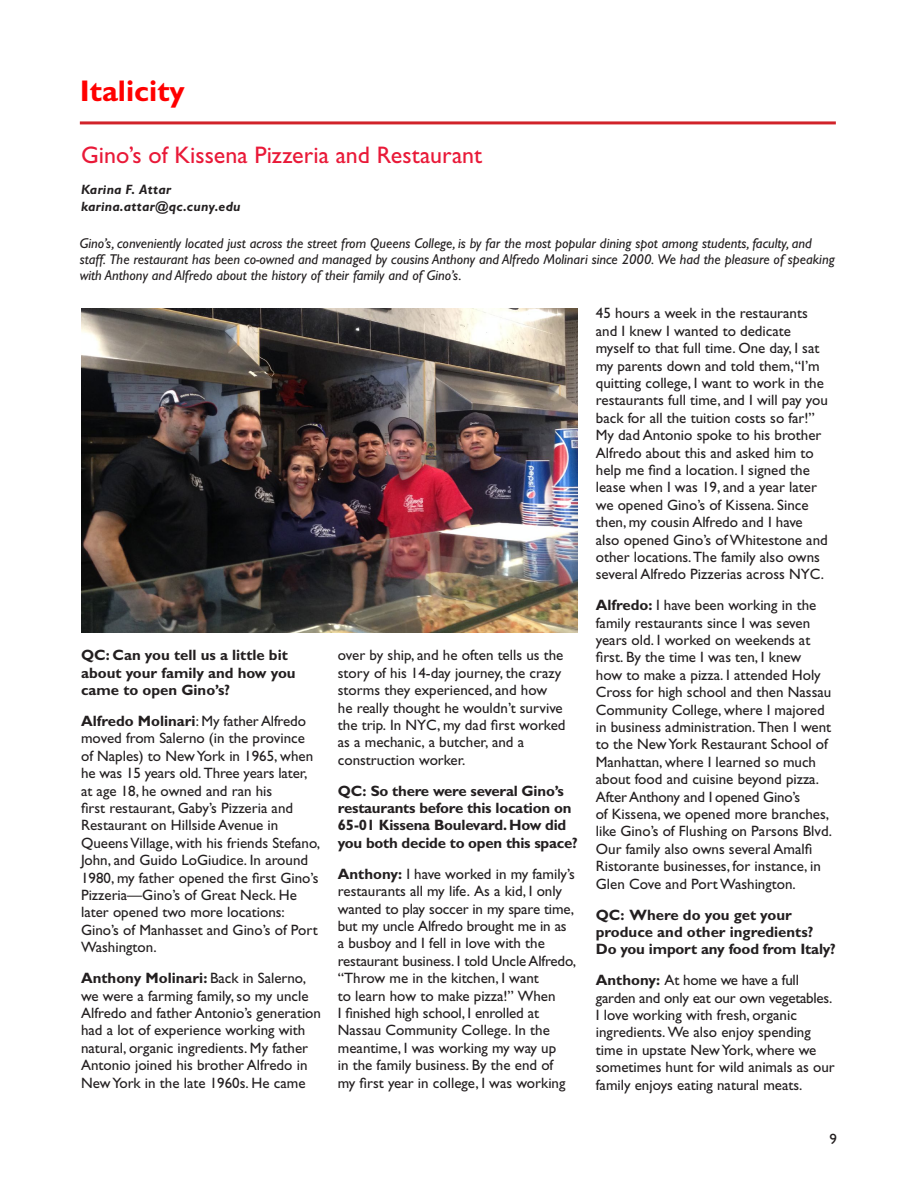
<style>
.page{position:relative;width:918px;height:1188px;background:#fff}
.page>*{position:absolute;margin:0;border:0;box-sizing:border-box;transform-origin:0 0}
.t1{font:700 30px "Gill Sans Std";color:#f00}
.t2{font:24px "Gill Sans Std";color:#e91938}
.t3{font:15px/17.4px "Gill Sans Std";color:#231f20}
.t4{font:700 15px/17.4px "Gill Sans Std";letter-spacing:-.015em;color:#231f20}
.t5{font:italic 14.25px/16.4px "Gill Sans Std";color:#231f20}
.t6{font:italic 700 13.5px/17.2px "Gill Sans Std";letter-spacing:.015em;color:#231f20}
.s1{font-weight:700}
</style>
<div class="page">
<hr style="left:80px;top:121px;width:756px;height:3px;background:#d1232a">
<img style="left:81px;top:308px;width:497px;height:324px">
<p class="t1" style="left:80px;top:74px;width:106px">Italicity</p>
<p class="t2" style="left:81px;top:141px;width:403px">Gino’s of Kissena Pizzeria and Restaurant</p>
<p class="t6" style="left:81px;top:181px;width:161px">Karina F. Attar karina.attar@qc.cuny.edu</p>
<p class="t5" style="left:80px;top:235px;width:756px">Gino’s, conveniently located just across the street from Queens College, is by far the most popular dining spot among students, faculty, and staff. The restaurant has been co-owned and managed by cousins Anthony and Alfredo Molinari since 2000. We had the pleasure of speaking with Anthony and Alfredo about the history of their family and of Gino’s.</p>
<p class="t4" style="left:81px;top:647px;width:216px">QC: Can you tell us a little bit about your family and how you came to open Gino’s?</p>
<p class="t3" style="left:81px;top:712px;width:241px"><span class="s1">Alfredo Molinari</span>: My father Alfredo moved from Salerno (in the province of Naples) to New York in 1965, when he was 15 years old. Three years later, at age 18, he owned and ran his<br>first restaurant, Gaby’s Pizzeria and Restaurant on Hillside Avenue in Queens Village, with his friends Stefano, John, and Guido LoGiudice. In around 1980, my father opened the first Gino’s Pizzeria—Gino’s of Great Neck. He later opened two more locations:<br>Gino’s of Manhasset and Gino’s of Port Washington.</p>
<p class="t3" style="left:81px;top:970px;width:242px"><span class="s1">Anthony Molinari:</span> Back in Salerno, we were a farming family, so my uncle Alfredo and father Antonio’s generation had a lot of experience working with natural, organic ingredients. My father Antonio joined his brother Alfredo in New York in the late 1960s. He came</p>
<p class="t3" style="left:338px;top:647px;width:229px">over by ship, and he often tells us the story of his 14-day journey, the crazy storms they experienced, and how he really thought he wouldn’t survive the trip. In NYC, my dad first worked as a mechanic, a butcher, and a construction worker.</p>
<p class="t4" style="left:338px;top:782px;width:241px">QC: So there were several Gino’s restaurants before this location on 65-01 Kissena Boulevard. How did you both decide to open this space?</p>
<p class="t3" style="left:338px;top:865px;width:240px"><span class="s1">Anthony:</span> I have worked in my family’s restaurants all my life. As a kid, I only wanted to play soccer in my spare time, but my uncle Alfredo brought me in as a busboy and I fell in love with the restaurant business. I told Uncle Alfredo, “Throw me in the kitchen, I want<br>to learn how to make pizza!” When<br>I finished high school, I enrolled at Nassau Community College. In the meantime, I was working my way up<br>in the family business. By the end of<br>my first year in college, I was working</p>
<p class="t3" style="left:596px;top:305px;width:234px">45 hours a week in the restaurants and I knew I wanted to dedicate myself to that full time. One day, I sat my parents down and told them, “I’m quitting college, I want to work in the restaurants full time, and I will pay you back for all the tuition costs so far!” My dad Antonio spoke to his brother Alfredo about this and asked him to help me find a location. I signed the lease when I was 19, and a year later we opened Gino’s of Kissena. Since then, my cousin Alfredo and I have also opened Gino’s of Whitestone and other locations. The family also owns several Alfredo Pizzerias across NYC.</p>
<p class="t3" style="left:596px;top:597px;width:238px"><span class="s1">Alfredo:</span> I have been working in the family restaurants since I was seven years old. I worked on weekends at first. By the time I was ten, I knew<br>how to make a pizza. I attended Holy Cross for high school and then Nassau Community College, where I majored in business administration. Then I went to the New York Restaurant School of Manhattan, where I learned so much about food and cuisine beyond pizza.<br>After Anthony and I opened Gino’s<br>of Kissena, we opened more branches, like Gino’s of Flushing on Parsons Blvd.<br>Our family also owns several Amalfi Ristorante businesses, for instance, in Glen Cove and Port Washington.</p>
<p class="t4" style="left:596px;top:906px;width:242px">QC: Where do you get your produce and other ingredients?<br>Do you import any food from Italy?</p>
<p class="t3" style="left:596px;top:972px;width:241px"><span class="s1">Anthony:</span> At home we have a full garden and only eat our own vegetables.<br>I love working with fresh, organic ingredients. We also enjoy spending time in upstate New York, where we sometimes hunt for wild animals as our family enjoys eating natural meats.</p>
<p class="t3" style="left:830px;top:1131px;width:9px">9</p>
</div>
